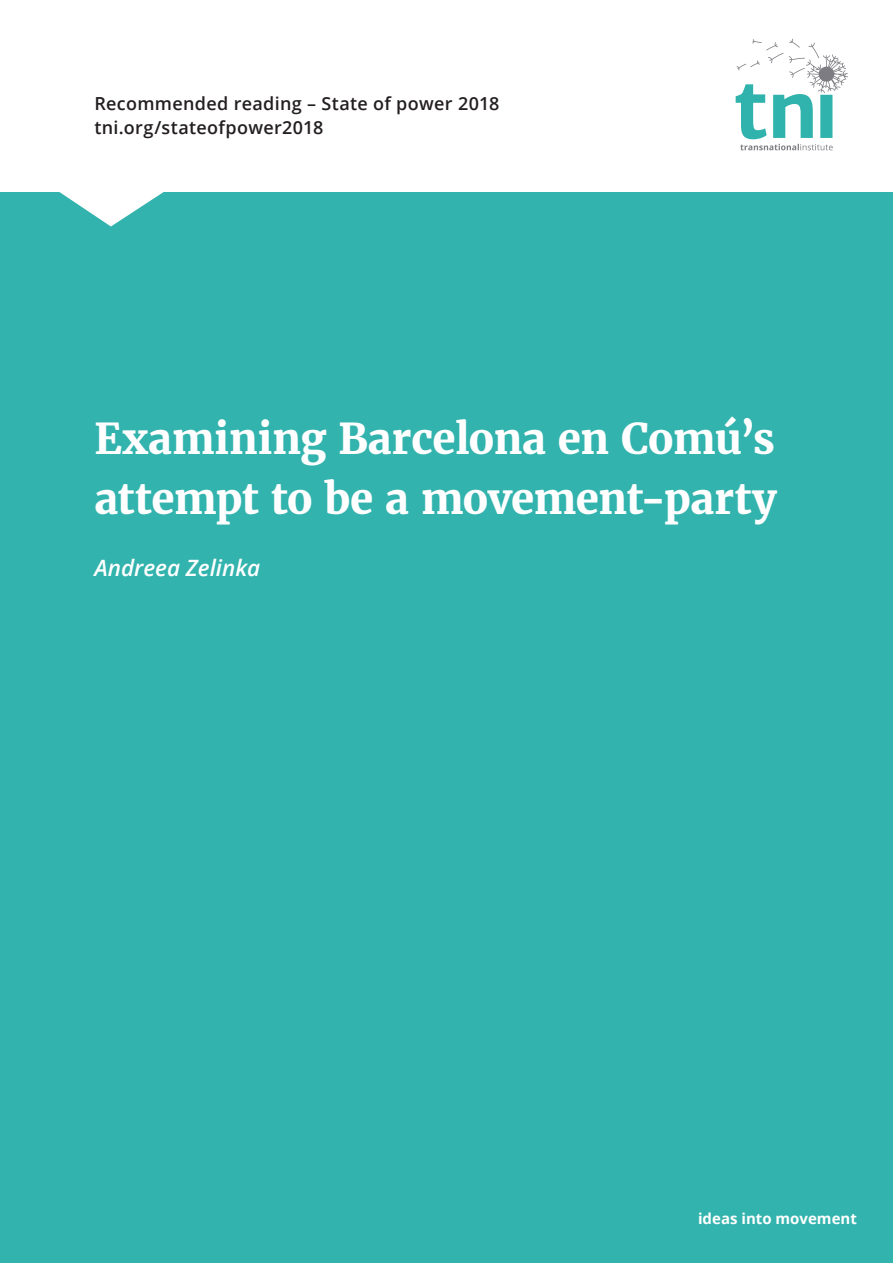
<style>
.page{position:relative;width:893px;height:1263px;background:#fff}
.page>*{position:absolute;margin:0;border:0;box-sizing:border-box;transform-origin:0 0}
.t1{font:700 42px/60px "Merriweather";letter-spacing:-.015em;color:#fff}
.t2{font:italic 600 22.5px "Open Sans";color:#fff}
.t3{font:600 18px/24px "Open Sans";letter-spacing:.015em;color:#231f20}
.t4{font:700 15px "Open Sans";color:#fff}
</style>
<div class="page">
<div style="left:0;top:193px;width:893px;height:1070px;background:#32b3ad"></div>
<svg style="left:55px;top:192px;width:113px;height:34px"></svg>
<svg style="left:736px;top:39px;width:112px;height:111px"></svg>
<p class="t3" style="left:94px;top:92px;width:406px">Recommended reading – State of power 2018 tni.org/stateofpower2018</p>
<h1 class="t1" style="left:94px;top:409px;width:684px">Examining Barcelona en Comú’s attempt to be a movement-party</h1>
<p class="t2" style="left:94px;top:552px;width:167px">Andreea Zelinka</p>
<p class="t4" style="left:698px;top:1208px;width:160px">ideas into movement</p>
</div>
